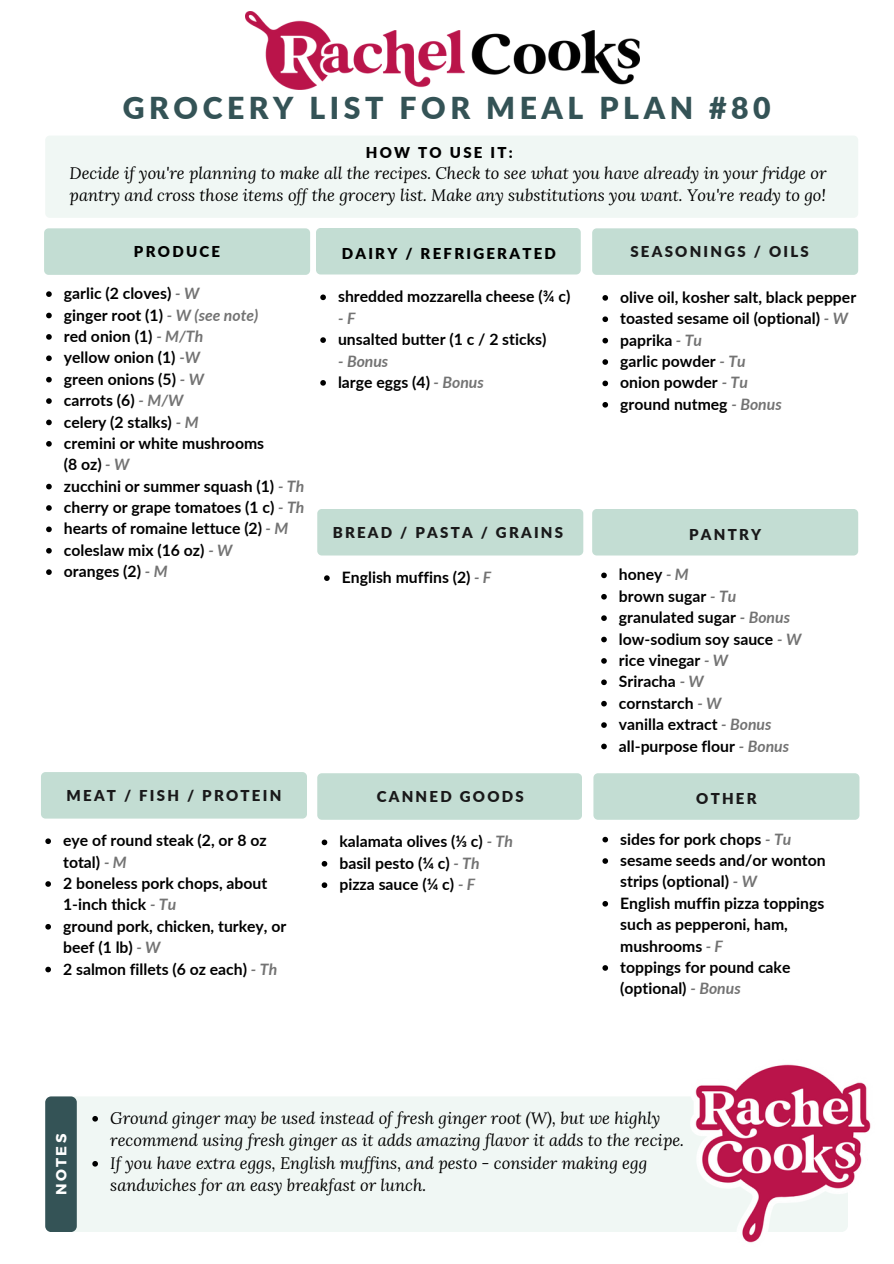
<style>
.page{position:relative;width:894px;height:1264px;background:#fff}
.page>*{position:absolute;margin:0;border:0;box-sizing:border-box;transform-origin:0 0}
.t1{font:900 30.15px "Lato";letter-spacing:.15em;color:#345356}
.t2{font:italic 16.5px/22.5px "Lora";color:#000}
.t3{font:700 15.75px/21.3px "Lato";color:#000}
.t4{font:italic 700 15.75px "Lato";color:#737373}
.t5{font:900 15px "Lato";letter-spacing:.15em;color:#19191a}
.t6{font:900 15px "Lato";letter-spacing:.15em;color:#000}
.t7{font:700 14.7px "Montserrat";letter-spacing:.15em;color:#fff}
.s1{font-style:italic;color:#737373}
</style>
<div class="page">
<div style="left:44px;top:228px;width:266px;height:47px;background:#c3ddd3"></div>
<div style="left:316px;top:228px;width:264px;height:46px;background:#c3ddd3"></div>
<div style="left:592px;top:228px;width:266px;height:47px;background:#c3ddd3"></div>
<div style="left:41px;top:772px;width:266px;height:46px;background:#c3ddd3"></div>
<div style="left:317px;top:509px;width:266px;height:46px;background:#c3ddd3"></div>
<div style="left:592px;top:509px;width:266px;height:46px;background:#c3ddd3"></div>
<svg style="left:320px;top:294px;width:6px;height:6px"></svg>
<svg style="left:320px;top:337px;width:6px;height:6px"></svg>
<svg style="left:320px;top:380px;width:6px;height:5px"></svg>
<svg style="left:45px;top:838px;width:6px;height:6px"></svg>
<svg style="left:45px;top:881px;width:6px;height:5px"></svg>
<svg style="left:45px;top:924px;width:6px;height:5px"></svg>
<svg style="left:45px;top:966px;width:6px;height:6px"></svg>
<svg style="left:602px;top:295px;width:6px;height:6px"></svg>
<svg style="left:602px;top:316px;width:6px;height:6px"></svg>
<svg style="left:602px;top:338px;width:6px;height:5px"></svg>
<svg style="left:602px;top:359px;width:6px;height:6px"></svg>
<svg style="left:602px;top:380px;width:6px;height:6px"></svg>
<svg style="left:602px;top:402px;width:6px;height:5px"></svg>
<svg style="left:324px;top:575px;width:5px;height:6px"></svg>
<svg style="left:601px;top:572px;width:5px;height:6px"></svg>
<svg style="left:601px;top:594px;width:5px;height:5px"></svg>
<svg style="left:601px;top:615px;width:5px;height:6px"></svg>
<svg style="left:601px;top:636px;width:5px;height:6px"></svg>
<svg style="left:601px;top:658px;width:5px;height:5px"></svg>
<svg style="left:601px;top:679px;width:5px;height:6px"></svg>
<svg style="left:601px;top:701px;width:5px;height:5px"></svg>
<svg style="left:601px;top:722px;width:5px;height:6px"></svg>
<svg style="left:601px;top:743px;width:5px;height:6px"></svg>
<div style="left:46px;top:1096px;width:801px;height:135px;background:#f0f7f4;border-radius:7px"></div>
<div style="left:45px;top:1096px;width:32px;height:135px;background:#345356;border-radius:6px"></div>
<svg style="left:92px;top:1116px;width:6px;height:5px"></svg>
<svg style="left:92px;top:1161px;width:6px;height:5px"></svg>
<img style="left:245px;top:12px;width:394px;height:77px">
<div style="left:317px;top:773px;width:265px;height:46px;background:#c3ddd3"></div>
<svg style="left:321px;top:839px;width:6px;height:6px"></svg>
<svg style="left:321px;top:861px;width:6px;height:5px"></svg>
<svg style="left:321px;top:882px;width:6px;height:6px"></svg>
<img style="left:690px;top:1064px;width:181px;height:179px">
<div style="left:593px;top:773px;width:266px;height:46px;background:#c3ddd3"></div>
<svg style="left:602px;top:836px;width:6px;height:6px"></svg>
<svg style="left:602px;top:858px;width:6px;height:5px"></svg>
<svg style="left:602px;top:901px;width:6px;height:5px"></svg>
<svg style="left:602px;top:965px;width:6px;height:5px"></svg>
<div style="left:45px;top:136px;width:813px;height:82px;background:#f0f7f4"></div>
<svg style="left:46px;top:291px;width:6px;height:6px"></svg>
<svg style="left:46px;top:313px;width:6px;height:5px"></svg>
<svg style="left:46px;top:334px;width:6px;height:6px"></svg>
<svg style="left:46px;top:355px;width:6px;height:6px"></svg>
<svg style="left:46px;top:377px;width:6px;height:5px"></svg>
<svg style="left:46px;top:398px;width:6px;height:6px"></svg>
<svg style="left:46px;top:419px;width:6px;height:6px"></svg>
<svg style="left:46px;top:441px;width:6px;height:5px"></svg>
<svg style="left:46px;top:484px;width:6px;height:5px"></svg>
<svg style="left:46px;top:505px;width:6px;height:6px"></svg>
<svg style="left:46px;top:526px;width:6px;height:6px"></svg>
<svg style="left:46px;top:548px;width:6px;height:5px"></svg>
<svg style="left:46px;top:569px;width:6px;height:6px"></svg>
<p class="t1" style="left:123px;top:89px;width:649px">GROCERY LIST FOR MEAL PLAN #80</p>
<p class="t6" style="left:366px;top:143px;width:148px">HOW TO USE IT:</p>
<p class="t2" style="left:70px;top:161px;width:758px">Decide if you're planning to make all the recipes. Check to see what you have already in your fridge or pantry and cross those items off the grocery list. Make any substitutions you want. You're ready to go!</p>
<p class="t6" style="left:134px;top:242px;width:88px">PRODUCE</p>
<h1 class="t6" style="left:342px;top:244px;width:216px">DAIRY / REFRIGERATED</h1>
<h2 class="t5" style="left:630px;top:242px;width:180px">SEASONINGS / OILS</h2>
<p class="t3" style="left:64px;top:282px;width:137px">garlic (2 cloves) <span class="s1">- W</span></p>
<p class="t3" style="left:64px;top:304px;width:196px">ginger root (1) <span class="s1">- W (see note)</span></p>
<p class="t3" style="left:64px;top:325px;width:141px">red onion (1) <span class="s1">- M/Th</span></p>
<p class="t3" style="left:64px;top:346px;width:138px">yellow onion (1) <span class="s1">-W</span></p>
<p class="t3" style="left:64px;top:368px;width:142px">green onions (5) <span class="s1">- W</span></p>
<p class="t3" style="left:64px;top:389px;width:121px">carrots (6) <span class="s1">- M/W</span></p>
<p class="t3" style="left:64px;top:411px;width:136px">celery (2 stalks) <span class="s1">- M</span></p>
<p class="t3" style="left:64px;top:432px;width:202px">cremini or white mushrooms (8 oz) <span class="s1">-W</span></p>
<p class="t3" style="left:64px;top:475px;width:242px">zucchini or summer squash (1) <span class="s1">- Th</span></p>
<p class="t3" style="left:64px;top:496px;width:242px">cherry or grape tomatoes (1 c) <span class="s1">- Th</span></p>
<p class="t3" style="left:64px;top:517px;width:226px">hearts of romaine lettuce (2) <span class="s1">- M</span></p>
<p class="t3" style="left:64px;top:539px;width:170px">coleslaw mix (16 oz) <span class="s1">- W</span></p>
<p class="t3" style="left:64px;top:560px;width:105px">oranges (2) <span class="s1">- M</span></p>
<h3 class="t5" style="left:66px;top:785px;width:216px">MEAT / FISH / PROTEIN</h3>
<p class="t3" style="left:63px;top:829px;width:205px">eye of round steak (2, or 8 oz total) <span class="s1">- M</span></p>
<p class="t3" style="left:63px;top:872px;width:205px">2 boneless pork chops, about<br>1-inch thick <span class="s1">- Tu</span></p>
<p class="t3" style="left:63px;top:915px;width:225px">ground pork, chicken, turkey, or beef (1 lb) <span class="s1">- W</span></p>
<p class="t3" style="left:63px;top:957px;width:215px">2 salmon fillets (6 oz each) <span class="s1">- Th</span></p>
<h2 class="t3" style="left:338px;top:285px;width:234px">shredded mozzarella cheese (¾ c) <span class="s1">-F</span></h2>
<p class="t3" style="left:338px;top:328px;width:210px">unsalted butter (1 c / 2 sticks)</p>
<p class="t4" style="left:338px;top:351px;width:52px">- Bonus</p>
<p class="t3" style="left:338px;top:371px;width:147px">large eggs (4) <span class="s1">- Bonus</span></p>
<p class="t3" style="left:620px;top:286px;width:237px">olive oil, kosher salt, black pepper</p>
<p class="t3" style="left:620px;top:307px;width:229px">toasted sesame oil (optional) <span class="s1">- W</span></p>
<p class="t3" style="left:620px;top:329px;width:83px">paprika <span class="s1">- Tu</span></p>
<p class="t3" style="left:620px;top:350px;width:127px">garlic powder <span class="s1">- Tu</span></p>
<p class="t3" style="left:620px;top:372px;width:129px">onion powder <span class="s1">- Tu</span></p>
<p class="t3" style="left:620px;top:393px;width:163px">ground nutmeg <span class="s1">- Bonus</span></p>
<h2 class="t5" style="left:332px;top:523px;width:232px">BREAD / PASTA / GRAINS</h2>
<h2 class="t5" style="left:689px;top:525px;width:74px">PANTRY</h2>
<p class="t3" style="left:342px;top:566px;width:151px">English muffins (2) <span class="s1">- F</span></p>
<p class="t3" style="left:618px;top:563px;width:71px">honey <span class="s1">- M</span></p>
<p class="t3" style="left:618px;top:585px;width:119px">brown sugar <span class="s1">- Tu</span></p>
<p class="t3" style="left:618px;top:606px;width:172px">granulated sugar <span class="s1">- Bonus</span></p>
<h2 class="t3" style="left:618px;top:628px;width:184px">low-sodium soy sauce <span class="s1">- W</span></h2>
<p class="t3" style="left:618px;top:649px;width:111px">rice vinegar <span class="s1">- W</span></p>
<p class="t3" style="left:618px;top:670px;width:86px">Sriracha <span class="s1">- W</span></p>
<p class="t3" style="left:618px;top:692px;width:104px">cornstarch <span class="s1">- W</span></p>
<p class="t3" style="left:618px;top:713px;width:154px">vanilla extract <span class="s1">- Bonus</span></p>
<p class="t3" style="left:618px;top:734px;width:172px">all-purpose flour <span class="s1">- Bonus</span></p>
<p class="t5" style="left:376px;top:787px;width:148px">CANNED GOODS</p>
<p class="t3" style="left:339px;top:830px;width:175px">kalamata olives (⅓ c) <span class="s1">- Th</span></p>
<p class="t3" style="left:339px;top:852px;width:142px">basil pesto (¼ c) <span class="s1">- Th</span></p>
<p class="t3" style="left:339px;top:873px;width:137px">pizza sauce (¼ c) <span class="s1">- F</span></p>
<p class="t5" style="left:696px;top:789px;width:62px">OTHER</p>
<p class="t3" style="left:620px;top:828px;width:172px">sides for pork chops <span class="s1">- Tu</span></p>
<h2 class="t3" style="left:620px;top:849px;width:207px">sesame seeds and/or wonton strips (optional) <span class="s1">- W</span></h2>
<h2 class="t3" style="left:620px;top:892px;width:206px">English muffin pizza toppings such as pepperoni, ham, mushrooms <span class="s1">- F</span></h2>
<h2 class="t3" style="left:620px;top:956px;width:172px">toppings for pound cake (optional) <span class="s1">- Bonus</span></h2>
<p class="t7" style="left:52px;top:1194px;width:62px;rotate:-90deg">NOTES</p>
<p class="t2" style="left:110px;top:1106px;width:575px">Ground ginger may be used instead of fresh ginger root (W), but we highly recommend using fresh ginger as it adds amazing flavor it adds to the recipe.</p>
<h2 class="t2" style="left:110px;top:1151px;width:538px">If you have extra eggs, English muffins, and pesto - consider making egg sandwiches for an easy breakfast or lunch.</h2>
</div>
